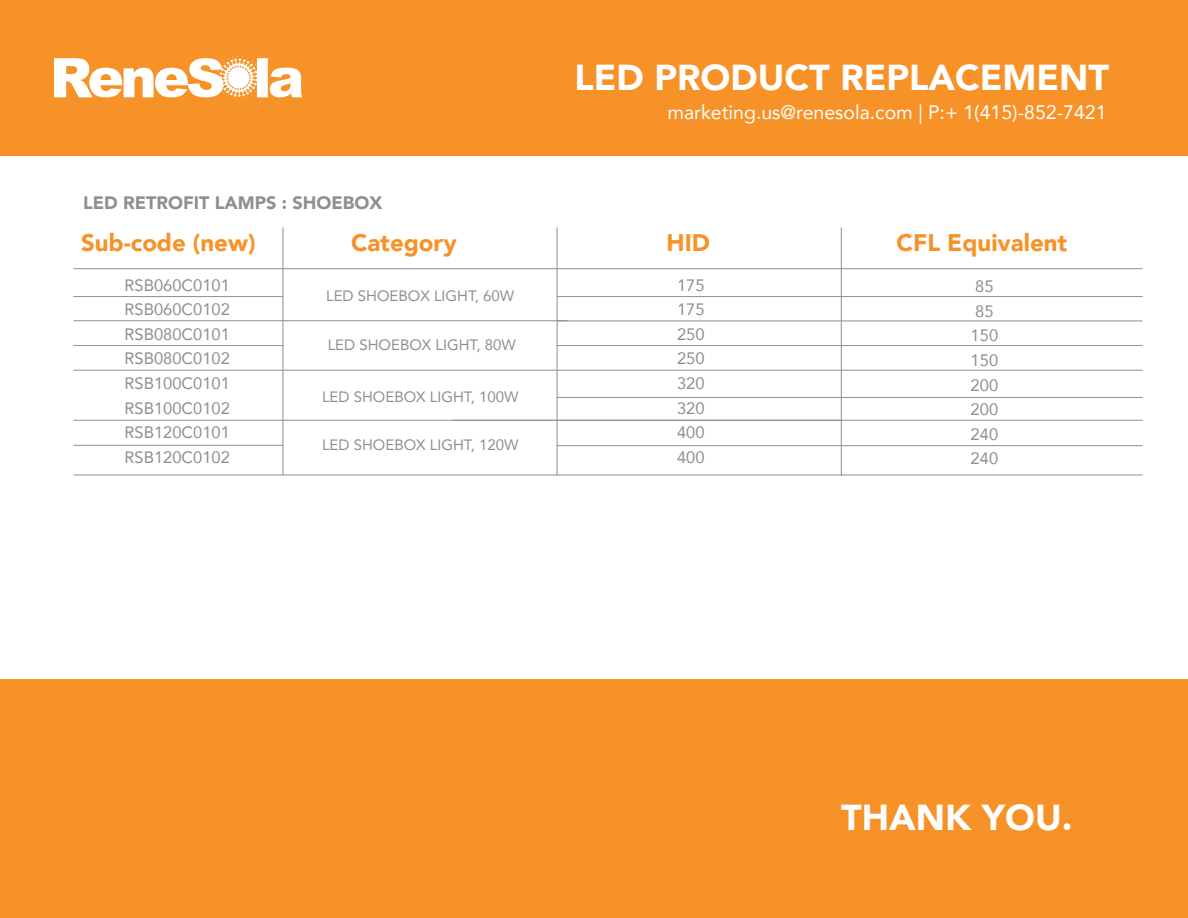
<style>
.page{position:relative;width:1188px;height:918px;background:#fff}
.page>*{position:absolute;margin:0;border:0;box-sizing:border-box;transform-origin:0 0}
.t1{font:900 36px "Avenir";color:#fff}
.t2{font:900 24px "Avenir";color:#f69228}
.t3{font:19.5px "Avenir";color:#fff}
.t4{font:900 18px "Avenir";color:#8d8f92}
.t5{font:16.5px/24.6px "Avenir";color:#8d8f92;text-align:justify}
.t6{font:15px "Avenir";color:#8d8f92}
</style>
<div class="page">
<div style="left:0;top:0;width:1188px;height:156px;background:#f69228"></div>
<svg style="left:54px;top:56px;width:248px;height:44px"></svg>
<hr style="left:73px;top:268px;width:1070px;height:1px;background:#8d8f92">
<hr style="left:557px;top:296px;width:284px;height:1px;background:#8d8f92">
<hr style="left:73px;top:296px;width:210px;height:1px;background:#8d8f92">
<hr style="left:73px;top:320px;width:494px;height:1px;background:#8d8f92">
<hr style="left:73px;top:345px;width:210px;height:1px;background:#8d8f92">
<hr style="left:841px;top:296px;width:302px;height:1px;background:#8d8f92">
<hr style="left:557px;top:321px;width:284px;height:1px;background:#8d8f92">
<hr style="left:841px;top:321px;width:302px;height:1px;background:#8d8f92">
<hr style="left:557px;top:345px;width:284px;height:1px;background:#8d8f92">
<hr style="left:557px;top:397px;width:284px;height:1px;background:#8d8f92">
<hr style="left:557px;top:445px;width:284px;height:1px;background:#8d8f92">
<hr style="left:73px;top:370px;width:768px;height:1px;background:#8d8f92">
<hr style="left:73px;top:420px;width:768px;height:1px;background:#8d8f92">
<hr style="left:453px;top:420px;width:690px;height:1px;background:#8d8f92">
<hr style="left:73px;top:445px;width:210px;height:1px;background:#8d8f92">
<hr style="left:73px;top:475px;width:1070px;height:1px;background:#8d8f92">
<hr style="left:841px;top:345px;width:302px;height:1px;background:#8d8f92">
<hr style="left:841px;top:397px;width:302px;height:1px;background:#8d8f92">
<hr style="left:841px;top:445px;width:302px;height:1px;background:#8d8f92">
<hr style="left:841px;top:370px;width:302px;height:1px;background:#8d8f92">
<hr style="left:283px;top:227px;width:1px;height:248px;background:#8d8f92">
<hr style="left:557px;top:227px;width:1px;height:249px;background:#8d8f92">
<hr style="left:841px;top:227px;width:1px;height:249px;background:#8d8f92">
<div style="left:0;top:679px;width:1188px;height:239px;background:#f69228"></div>
<p class="t4" style="left:83px;top:187px;width:301px">LED RETROFIT LAMPS : SHOEBOX</p>
<h1 class="t1" style="left:575px;top:47px;width:536px">LED PRODUCT REPLACEMENT</h1>
<p class="t3" style="left:668px;top:97px;width:441px">marketing.us@renesola.com | P:+ 1(415)-852-7421</p>
<h2 class="t2" style="left:81px;top:223px;width:176px">Sub-code (new)</h2>
<h2 class="t2" style="left:351px;top:223px;width:107px">Category</h2>
<h2 class="t2" style="left:666px;top:223px;width:45px">HID</h2>
<h2 class="t2" style="left:897px;top:223px;width:172px">CFL Equivalent</h2>
<p class="t5" style="left:124px;top:272px;width:107px">RSB060C0101<br>RSB060C0102<br>RSB080C0101<br>RSB080C0102<br>RSB100C0101<br>RSB100C0102<br>RSB120C0101<br>RSB120C0102</p>
<p class="t5" style="left:677px;top:272px;width:29px">175<br>175<br>250<br>250<br>320<br>320<br>400<br>400</p>
<p class="t5" style="left:971px;top:274px;width:29px;text-align:left">85<br>85<br>150<br>150<br>200<br>200<br>240<br>240</p>
<p class="t6" style="left:326px;top:284px;width:190px">LED SHOEBOX LIGHT, 60W</p>
<p class="t6" style="left:328px;top:333px;width:190px">LED SHOEBOX LIGHT, 80W</p>
<p class="t6" style="left:322px;top:385px;width:198px">LED SHOEBOX LIGHT, 100W</p>
<p class="t6" style="left:322px;top:432px;width:198px">LED SHOEBOX LIGHT, 120W</p>
<h1 class="t1" style="left:841px;top:787px;width:233px">THANK YOU.</h1>
</div>
